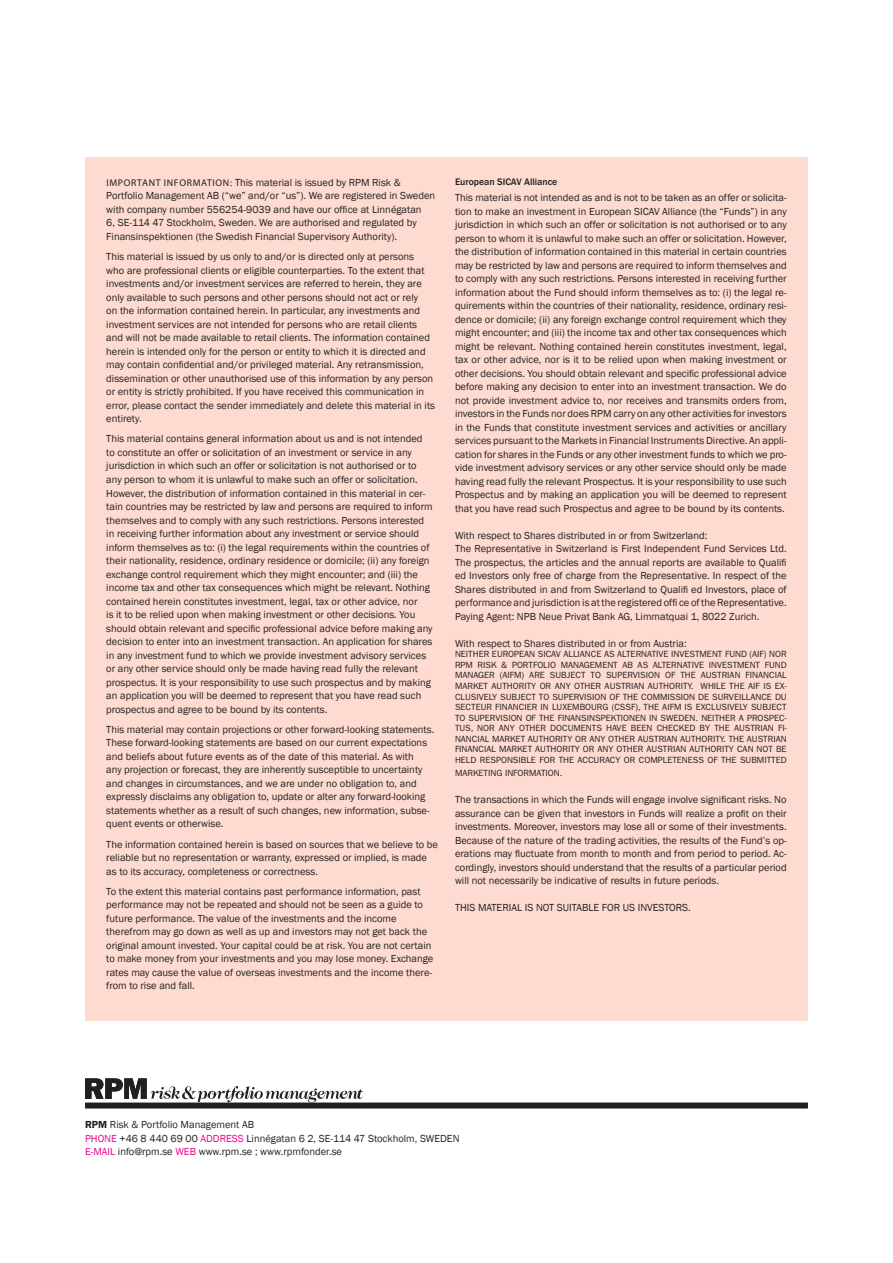
<style>
.page{position:relative;width:893px;height:1263px;background:#fff}
.page>*{position:absolute;margin:0;border:0;box-sizing:border-box;transform-origin:0 0}
.t1{font:10.5px/13.5px "Franklin Gothic";color:#231f20}
.t2{font:500 9.75px "Franklin Gothic";color:#231f20}
.t3{font:9px/10.5px "ITC Franklin Gothic Std";color:#231f20;text-align:justify}
.s1{font-family:"Myriad Pro";font-size:9.75px}
.s2{font-weight:600}
.s3{color:#ed028c}
</style>
<div class="page">
<svg style="left:85px;top:1078px;width:278px;height:24px"></svg>
<div style="left:85px;top:1102px;width:723px;height:6px;background:#231f20"></div>
<div style="left:85px;top:157px;width:723px;height:863px;background:#fddbd1"></div>
<p class="t1" style="left:106px;top:176px;width:330px"><span class="s1">IMPORTANT INFORMATION:</span> This material is issued by RPM Risk &amp; Portfolio Management AB (“we” and/or “us”). We are registered in Sweden with company number 556254-9039 and have our office at Linnégatan<br>6, SE-114 47 Stockholm, Sweden. We are authorised and regulated by Finansinspektionen (the Swedish Financial Supervisory Authority).</p>
<p class="t1" style="left:106px;top:250px;width:330px">This material is issued by us only to and/or is directed only at persons<br>who are professional clients or eligible counterparties. To the extent that investments and/or investment services are referred to herein, they are only available to such persons and other persons should not act or rely<br>on the information contained herein. In particular, any investments and investment services are not intended for persons who are retail clients and will not be made available to retail clients. The information contained herein is intended only for the person or entity to which it is directed and may contain confidential and/or privileged material. Any retransmission, dissemination or other unauthorised use of this information by any person or entity is strictly prohibited. If you have received this communication in error, please contact the sender immediately and delete this material in its entirety.</p>
<p class="t1" style="left:106px;top:433px;width:328px">This material contains general information about us and is not intended to constitute an offer or solicitation of an investment or service in any jurisdiction in which such an offer or solicitation is not authorised or to any person to whom it is unlawful to make such an offer or solicitation.<br>However, the distribution of information contained in this material in cer&shy;tain countries may be restricted by law and persons are required to inform themselves and to comply with any such restrictions. Persons interested in receiving further information about any investment or service should inform themselves as to: (i) the legal requirements within the countries of their nationality, residence, ordinary residence or domicile; (ii) any foreign exchange control requirement which they might encounter; and (iii) the income tax and other tax consequences which might be relevant. Nothing contained herein constitutes investment, legal, tax or other advice, nor<br>is it to be relied upon when making investment or other decisions. You should obtain relevant and specific professional advice before making any decision to enter into an investment transaction. An application for shares in any investment fund to which we provide investment advisory services or any other service should only be made having read fully the relevant prospectus. It is your responsibility to use such prospectus and by making an application you will be deemed to represent that you have read such prospectus and agree to be bound by its contents.</p>
<p class="t1" style="left:106px;top:723px;width:330px">This material may contain projections or other forward-looking statements.<br>These forward-looking statements are based on our current expectations and beliefs about future events as of the date of this material. As with<br>any projection or forecast, they are inherently susceptible to uncertainty and changes in circumstances, and we are under no obligation to, and expressly disclaims any obligation to, update or alter any forward-looking statements whether as a result of such changes, new information, subse&shy;quent events or otherwise.</p>
<p class="t1" style="left:106px;top:838px;width:333px">The information contained herein is based on sources that we believe to be reliable but no representation or warranty, expressed or implied, is made as to its accuracy, completeness or correctness.</p>
<p class="t1" style="left:106px;top:885px;width:329px">To the extent this material contains past performance information, past performance may not be repeated and should not be seen as a guide to future performance. The value of the investments and the income therefrom may go down as well as up and investors may not get back the original amount invested. Your capital could be at risk. You are not certain to make money from your investments and you may lose money. Exchange rates may cause the value of overseas investments and the income there&shy;from to rise and fall.</p>
<p class="t2" style="left:455px;top:176px;width:104px">European SICAV Alliance</p>
<p class="t1" style="left:455px;top:192px;width:333px;text-align:justify">This material is not intended as and is not to be taken as an offer or solicita&shy;tion to make an investment in European SICAV Alliance (the “Funds”) in any jurisdiction in which such an offer or solicitation is not authorised or to any person to whom it is unlawful to make such an offer or solicitation. However, the distribution of information contained in this material in certain countries may be restricted by law and persons are required to inform themselves and to comply with any such restrictions. Persons interested in receiving further information about the Fund should inform themselves as to: (i) the legal re&shy;quirements within the countries of their nationality, residence, ordinary resi&shy;dence or domicile; (ii) any foreign exchange control requirement which they might encounter; and (iii) the income tax and other tax consequences which might be relevant. Nothing contained herein constitutes investment, legal, tax or other advice, nor is it to be relied upon when making investment or other decisions. You should obtain relevant and specific professional advice before making any decision to enter into an investment transaction. We do not provide investment advice to, nor receives and transmits orders from, investors in the Funds nor does RPM carry on any other activities for investors in the Funds that constitute investment services and activities or ancillary services pursuant to the Markets in Financial Instruments Directive. An appli&shy;cation for shares in the Funds or any other investment funds to which we pro&shy;vide investment advisory services or any other service should only be made having read fully the relevant Prospectus. It is your responsibility to use such Prospectus and by making an application you will be deemed to represent that you have read such Prospectus and agree to be bound by its contents.</p>
<p class="t1" style="left:455px;top:529px;width:333px">With respect to Shares distributed in or from Switzerland:<br>The Representative in Switzerland is First Independent Fund Services Ltd.<br>The prospectus, the articles and the annual reports are available to Qualifi ed Investors only free of charge from the Representative. In respect of the Shares distributed in and from Switzerland to Qualifi ed Investors, place of performance and jurisdiction is at the registered offi ce of the Representative.<br>Paying Agent: NPB Neue Privat Bank AG, Limmatquai 1, 8022 Zurich.</p>
<p class="t1" style="left:455px;top:637px;width:233px">With respect to Shares distributed in or from Austria:</p>
<p class="t3" style="left:455px;top:650px;width:333px">NEITHER EUROPEAN SICAV ALLIANCE AS ALTERNATIVE INVESTMENT FUND (AIF) NOR RPM RISK &amp; PORTFOLIO MANAGEMENT AB AS ALTERNATIVE INVESTMENT FUND MANAGER (AIFM) ARE SUBJECT TO SUPERVISION OF THE AUSTRIAN FINANCIAL MARKET AUTHORITY OR ANY OTHER AUSTRIAN AUTHORITY. WHILE THE AIF IS EX-CLUSIVELY SUBJECT TO SUPERVISION OF THE COMMISSION DE SURVEILLANCE DU SECTEUR FINANCIER IN LUXEMBOURG (CSSF), THE AIFM IS EXCLUSIVELY SUBJECT TO SUPERVISION OF THE FINANSINSPEKTIONEN IN SWEDEN. NEITHER A PROSPEC-TUS, NOR ANY OTHER DOCUMENTS HAVE BEEN CHECKED BY THE AUSTRIAN FI-NANCIAL MARKET AUTHORITY OR ANY OTHER AUSTRIAN AUTHORITY. THE AUSTRIAN FINANCIAL MARKET AUTHORITY OR ANY OTHER AUSTRIAN AUTHORITY CAN NOT BE HELD RESPONSIBLE FOR THE ACCURACY OR COMPLETENESS OF THE SUBMITTED</p>
<p class="t3" style="left:455px;top:768px;width:109px">MARKETING INFORMATION.</p>
<p class="t1" style="left:455px;top:793px;width:333px;text-align:justify">The transactions in which the Funds will engage involve significant risks. No assurance can be given that investors in Funds will realize a profit on their investments. Moreover, investors may lose all or some of their investments.<br>Because of the nature of the trading activities, the results of the Fund’s op&shy;erations may fluctuate from month to month and from period to period. Ac&shy;cordingly, investors should understand that the results of a particular period will not necessarily be indicative of results in future periods.</p>
<p class="t1" style="left:455px;top:901px;width:237px">THIS MATERIAL IS NOT SUITABLE FOR US INVESTORS.</p>
<p class="t1" style="left:85px;top:1118px;width:376px"><span class="s2">RPM</span> Risk &amp; Portfolio Management AB<br><span class="s3">PHONE</span> +46 8 440 69 00 <span class="s3">ADDRESS</span> Linnégatan 6 2, SE-114 47 Stockholm, SWEDEN<br><span class="s3">E-MAIL</span> info@rpm.se <span class="s3">WEB</span> www.rpm.se ; www.rpmfonder.se</p>
</div>
